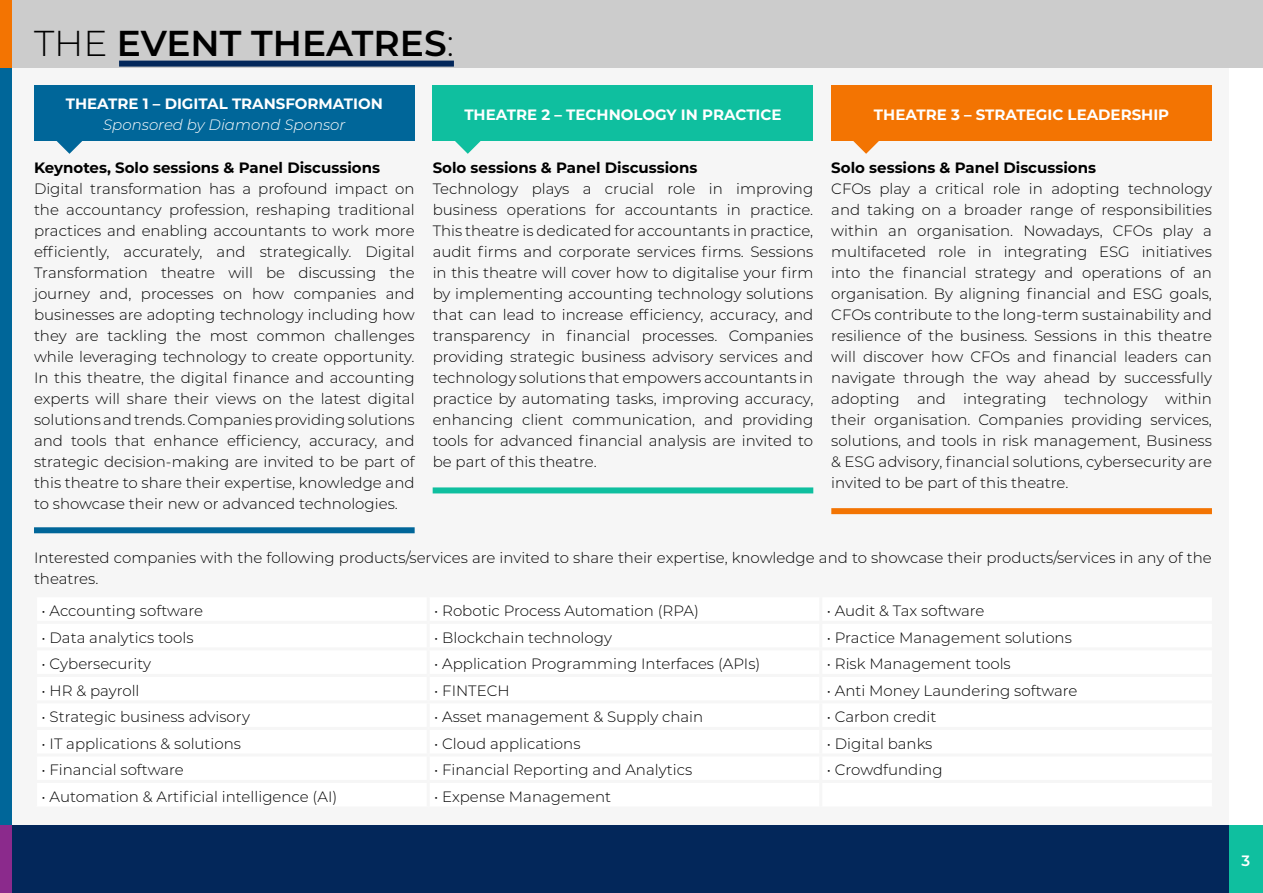
<style>
.page{position:relative;width:1263px;height:893px;background:#fff}
.page>*{position:absolute;margin:0;border:0;box-sizing:border-box;transform-origin:0 0}
.t1{font:600 36px "Montserrat";color:#000}
.t2{font:300 15px/21px "Montserrat";color:#000;text-align:justify}
.t3{font:700 15px "Montserrat";color:#000}
.t4{font:700 15px "Montserrat";color:#fff}
.t5{font:italic 300 15px "Montserrat";color:#fff}
.t6{font:600 15px "Montserrat";color:#fff}
.s1{font-weight:300}
</style>
<div class="page">
<div style="left:12px;top:0;width:1251px;height:893px;background:#f6f6f6"></div>
<div style="left:1229px;top:0;width:34px;height:893px;background:#fff"></div>
<div style="left:0;top:825px;width:1263px;height:68px;background:#03275a"></div>
<div style="left:1229px;top:825px;width:34px;height:68px;background:#0fbf9f"></div>
<div style="left:0;top:0;width:12px;height:893px;background:#069"></div>
<div style="left:12px;top:0;width:1251px;height:68px;background:#ccc"></div>
<div style="left:0;top:0;width:12px;height:68px;background:#f37402"></div>
<div style="left:0;top:825px;width:12px;height:68px;background:#8b2a8c"></div>
<div style="left:119px;top:61px;width:335px;height:6px;background:#03275a"></div>
<div style="left:34px;top:85px;width:381px;height:55px;background:#069"></div>
<div style="left:433px;top:85px;width:380px;height:55px;background:#0fbf9f"></div>
<div style="left:831px;top:85px;width:381px;height:55px;background:#f37402"></div>
<svg style="left:56px;top:140px;width:27px;height:14px"></svg>
<svg style="left:454px;top:140px;width:27px;height:14px"></svg>
<svg style="left:853px;top:140px;width:26px;height:14px"></svg>
<div style="left:34px;top:527px;width:381px;height:6px;background:#069"></div>
<div style="left:433px;top:487px;width:380px;height:6px;background:#0fbf9f"></div>
<div style="left:831px;top:508px;width:381px;height:6px;background:#f37402"></div>
<h1 class="t1" style="left:34px;top:18px;width:421px"><span class="s1">THE</span> EVENT THEATRES<span class="s1">:</span></h1>
<p class="t4" style="left:66px;top:93px;width:319px">THEATRE 1 – DIGITAL TRANSFORMATION</p>
<p class="t5" style="left:103px;top:115px;width:244px">Sponsored by Diamond Sponsor</p>
<p class="t4" style="left:464px;top:104px;width:319px">THEATRE 2 – TECHNOLOGY IN PRACTICE</p>
<p class="t4" style="left:874px;top:104px;width:297px">THEATRE 3 – STRATEGIC LEADERSHIP</p>
<p class="t3" style="left:34px;top:157px;width:347px">Keynotes, Solo sessions &amp; Panel Discussions</p>
<p class="t2" style="left:34px;top:178px;width:382px">Digital transformation has a profound impact on the accountancy profession, reshaping traditional practices and enabling accountants to work more efficiently, accurately, and strategically. Digital Transformation theatre will be discussing the journey and, processes on how companies and businesses are adopting technology including how they are tackling the most common challenges while leveraging technology to create opportunity.<br>In this theatre, the digital finance and accounting experts will share their views on the latest digital solutions and trends. Companies providing solutions and tools that enhance efficiency, accuracy, and strategic decision-making are invited to be part of this theatre to share their expertise, knowledge and to showcase their new or advanced technologies.</p>
<p class="t3" style="left:433px;top:157px;width:266px">Solo sessions &amp; Panel Discussions</p>
<p class="t2" style="left:433px;top:178px;width:382px">Technology plays a crucial role in improving business operations for accountants in practice.<br>This theatre is dedicated for accountants in practice, audit firms and corporate services firms. Sessions in this theatre will cover how to digitalise your firm by implementing accounting technology solutions that can lead to increase efficiency, accuracy, and transparency in financial processes. Companies providing strategic business advisory services and technology solutions that empowers accountants in practice by automating tasks, improving accuracy, enhancing client communication, and providing tools for advanced financial analysis are invited to be part of this theatre.</p>
<p class="t3" style="left:831px;top:157px;width:266px">Solo sessions &amp; Panel Discussions</p>
<p class="t2" style="left:831px;top:178px;width:382px">CFOs play a critical role in adopting technology and taking on a broader range of responsibilities within an organisation. Nowadays, CFOs play a multifaceted role in integrating ESG initiatives into the financial strategy and operations of an organisation. By aligning financial and ESG goals, CFOs contribute to the long-term sustainability and resilience of the business. Sessions in this theatre will discover how CFOs and financial leaders can navigate through the way ahead by successfully adopting and integrating technology within their organisation. Companies providing services, solutions, and tools in risk management, Business &amp; ESG advisory, financial solutions, cybersecurity are invited to be part of this theatre.</p>
<p class="t2" style="left:34px;top:547px;width:1179px">Interested companies with the following products/services are invited to share their expertise, knowledge and to showcase their products/services in any of the theatres.</p>
<p class="t2" style="left:42px;top:600px;width:163px">• Accounting software</p>
<p class="t2" style="left:434px;top:600px;width:266px">• Robotic Process Automation (RPA)</p>
<p class="t2" style="left:827px;top:600px;width:159px">• Audit &amp; Tax software</p>
<p class="t2" style="left:42px;top:627px;width:154px">• Data analytics tools</p>
<p class="t2" style="left:434px;top:627px;width:179px">• Blockchain technology</p>
<p class="t2" style="left:827px;top:627px;width:247px">• Practice Management solutions</p>
<p class="t2" style="left:42px;top:653px;width:111px">• Cybersecurity</p>
<p class="t2" style="left:434px;top:653px;width:328px">• Application Programming Interfaces (APIs)</p>
<p class="t2" style="left:827px;top:653px;width:185px">• Risk Management tools</p>
<p class="t2" style="left:42px;top:680px;width:100px">• HR &amp; payroll</p>
<p class="t2" style="left:434px;top:680px;width:77px">• FINTECH</p>
<p class="t2" style="left:827px;top:680px;width:252px">• Anti Money Laundering software</p>
<p class="t2" style="left:42px;top:706px;width:210px">• Strategic business advisory</p>
<p class="t2" style="left:434px;top:706px;width:271px">• Asset management &amp; Supply chain</p>
<p class="t2" style="left:827px;top:706px;width:111px">• Carbon credit</p>
<p class="t2" style="left:42px;top:733px;width:201px">• IT applications &amp; solutions</p>
<p class="t2" style="left:434px;top:733px;width:148px">• Cloud applications</p>
<p class="t2" style="left:827px;top:733px;width:107px">• Digital banks</p>
<p class="t2" style="left:42px;top:759px;width:144px">• Financial software</p>
<p class="t2" style="left:434px;top:759px;width:260px">• Financial Reporting and Analytics</p>
<p class="t2" style="left:827px;top:759px;width:117px">• Crowdfunding</p>
<p class="t2" style="left:42px;top:786px;width:297px">• Automation &amp; Artificial intelligence (AI)</p>
<p class="t2" style="left:434px;top:786px;width:178px">• Expense Management</p>
<p class="t6" style="left:1241px;top:850px;width:10px">3</p>
</div>
